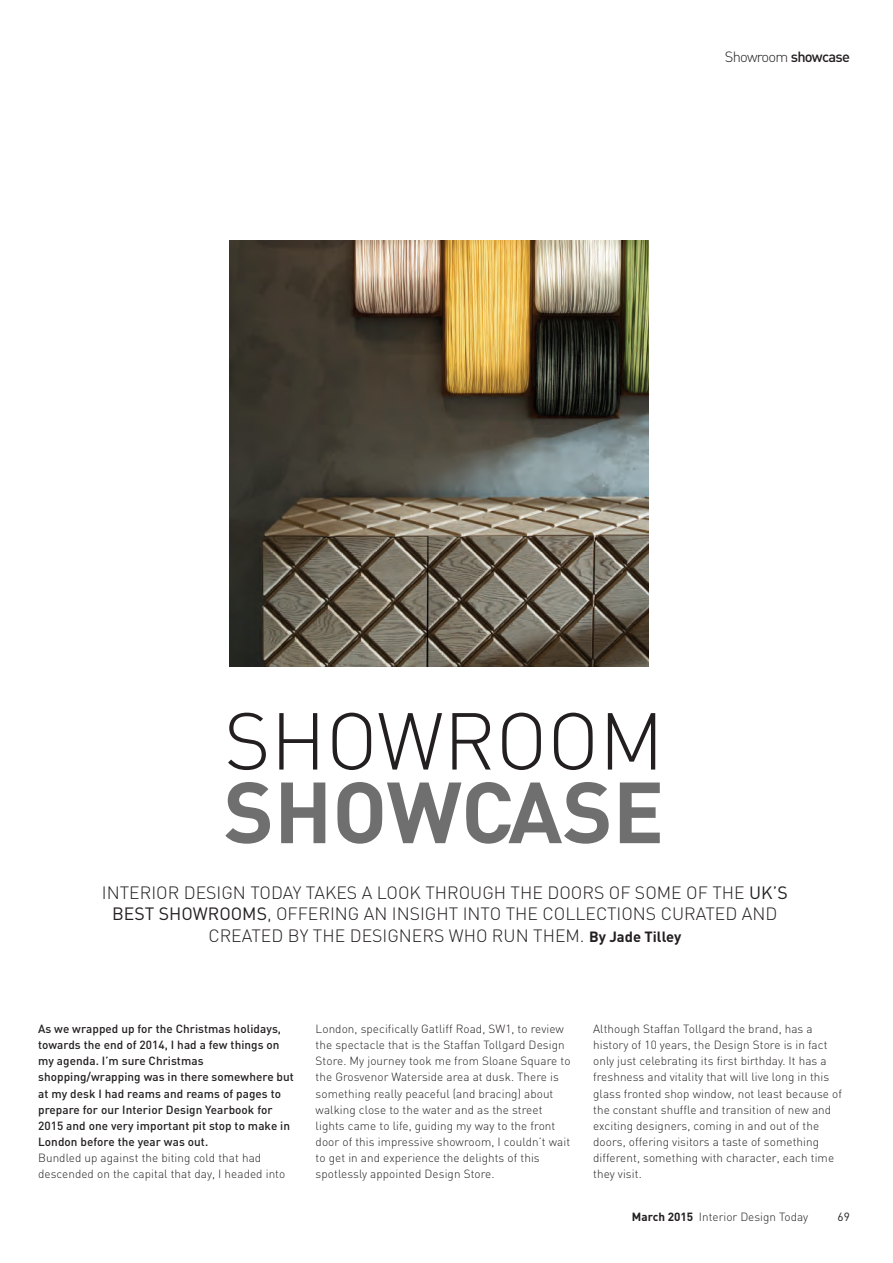
<style>
.page{position:relative;width:893px;height:1263px;background:#fff}
.page>*{position:absolute;margin:0;border:0;box-sizing:border-box;transform-origin:0 0}
.t1{font:700 85.2px "DIN";color:#6f6f70}
.t2{font:300 79.2px "DIN";color:#231f20}
.t3{font:300 17.55px/21.1px "DIN";color:#231f20;text-align:center}
.t4{font:300 14.7px "DIN";letter-spacing:-.05em;color:#231f20}
.t5{font:300 11.7px/16.2px "DIN";letter-spacing:.005em;color:#231f20}
.t6{font:500 11.7px/16.2px "DIN";letter-spacing:.005em;color:#231f20}
.t7{font:11.7px "DIN";color:#231f20}
.s1{font-weight:500}
.s2{font-weight:400}
.s3{font-weight:700;font-size:14.7px}
.s4{font-weight:700}
</style>
<div class="page">
<img style="left:229px;top:241px;width:419px;height:425px">
<p class="t4" style="left:725px;top:48px;width:127px">Showroom <span class="s1">showcase</span></p>
<h2 class="t2" style="left:224px;top:692px;width:441px">SHOWROOM</h2>
<h1 class="t1" style="left:224px;top:757px;width:442px">SHOWCASE</h1>
<h3 class="t3" style="left:102px;top:882px;width:687px">INTERIOR DESIGN TODAY TAKES A LOOK THROUGH THE DOORS OF SOME OF THE <span class="s2">UK’S<br>BEST SHOWROOMS</span>, OFFERING AN INSIGHT INTO THE COLLECTIONS CURATED AND<br>CREATED BY THE DESIGNERS WHO RUN THEM. <span class="s3">By Jade Tilley</span></h3>
<p class="t6" style="left:38px;top:1020px;width:257px">As we wrapped up for the Christmas holidays, towards the end of 2014, I had a few things on my agenda. I’m sure Christmas shopping/wrapping was in there somewhere but at my desk I had reams and reams of pages to prepare for our Interior Design Yearbook for 2015 and one very important pit stop to make in London before the year was out.</p>
<p class="t5" style="left:38px;top:1150px;width:249px">Bundled up against the biting cold that had descended on the capital that day, I headed into</p>
<p class="t5" style="left:316px;top:1020px;width:256px">London, specifically Gatliff Road, SW1, to review the spectacle that is the Staffan Tollgard Design Store. My journey took me from Sloane Square to the Grosvenor Waterside area at dusk. There is something really peaceful (and bracing) about walking close to the water and as the street lights came to life, guiding my way to the front door of this impressive showroom, I couldn’t wait to get in and experience the delights of this spotlessly appointed Design Store.</p>
<p class="t5" style="left:593px;top:1020px;width:250px">Although Staffan Tollgard the brand, has a history of 10 years, the Design Store is in fact only just celebrating its first birthday. It has a freshness and vitality that will live long in this glass fronted shop window, not least because of the constant shuffle and transition of new and exciting designers, coming in and out of the doors, offering visitors a taste of something different, something with character, each time they visit.</p>
<p class="t5" style="left:632px;top:1209px;width:178px"><span class="s4">March 2015</span> Interior Design Today</p>
<p class="t7" style="left:838px;top:1209px;width:14px">69</p>
</div>
